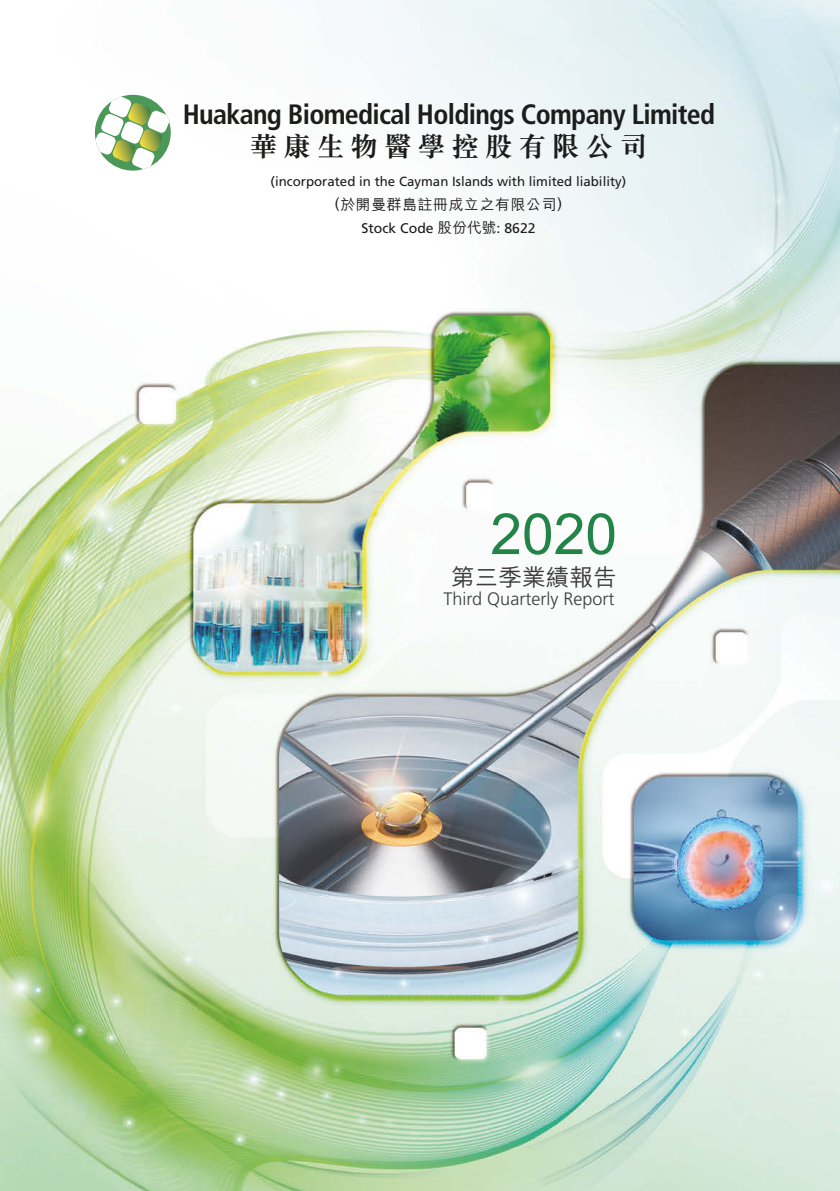
<style>
.page{position:relative;width:840px;height:1191px;background:#fff}
.page>*{position:absolute;margin:0;border:0;box-sizing:border-box;transform-origin:0 0}
.t1{font:700 56.8px "M Hei HK";color:#228447}
.t2{font:700 condensed 28px "Frutiger LT Std";letter-spacing:-.025em;color:#1c1c1b}
.t3{font:700 28px "M Sung HK";letter-spacing:.2em;color:#1c1c1b}
.t4{font:500 23.6px "M Hei HK";color:#3c3c3b}
.t5{font:300 18px "Frutiger LT Std";color:#3c3c3b}
.t6{font:500 14.8px "M Hei HK";letter-spacing:.05em;color:#1c1c1b}
.t7{font:14px "Frutiger LT Std";color:#1c1c1b}
.t8{font:13.2px "Frutiger LT Std";color:#1c1c1b}
.s1{font-family:"M Hei HK";font-weight:500;font-size:14.8px}
</style>
<div class="page">
<img style="left:0;top:0;width:839px;height:1191px">
<svg style="left:95px;top:97px;width:74px;height:72px"></svg>
<h2 class="t2" style="left:183px;top:98px;width:533px">Huakang Biomedical Holdings Company Limited</h2>
<h2 class="t3" style="left:249px;top:128px;width:399px">華康生物醫學控股有限公司</h2>
<p class="t8" style="left:270px;top:174px;width:357px">(incorporated in the Cayman Islands with limited liability)</p>
<p class="t6" style="left:334px;top:193px;width:229px">(於開曼群島註冊成立之有限公司)</p>
<p class="t7" style="left:361px;top:220px;width:176px">Stock Code <span class="s1">股份代號</span>: 8622</p>
<h1 class="t1" style="left:490px;top:492px;width:128px">2020</h1>
<h3 class="t5" style="left:443px;top:588px;width:172px">Third Quarterly Report</h3>
<h3 class="t4" style="left:451px;top:559px;width:167px">第三季業績報告</h3>
</div>
